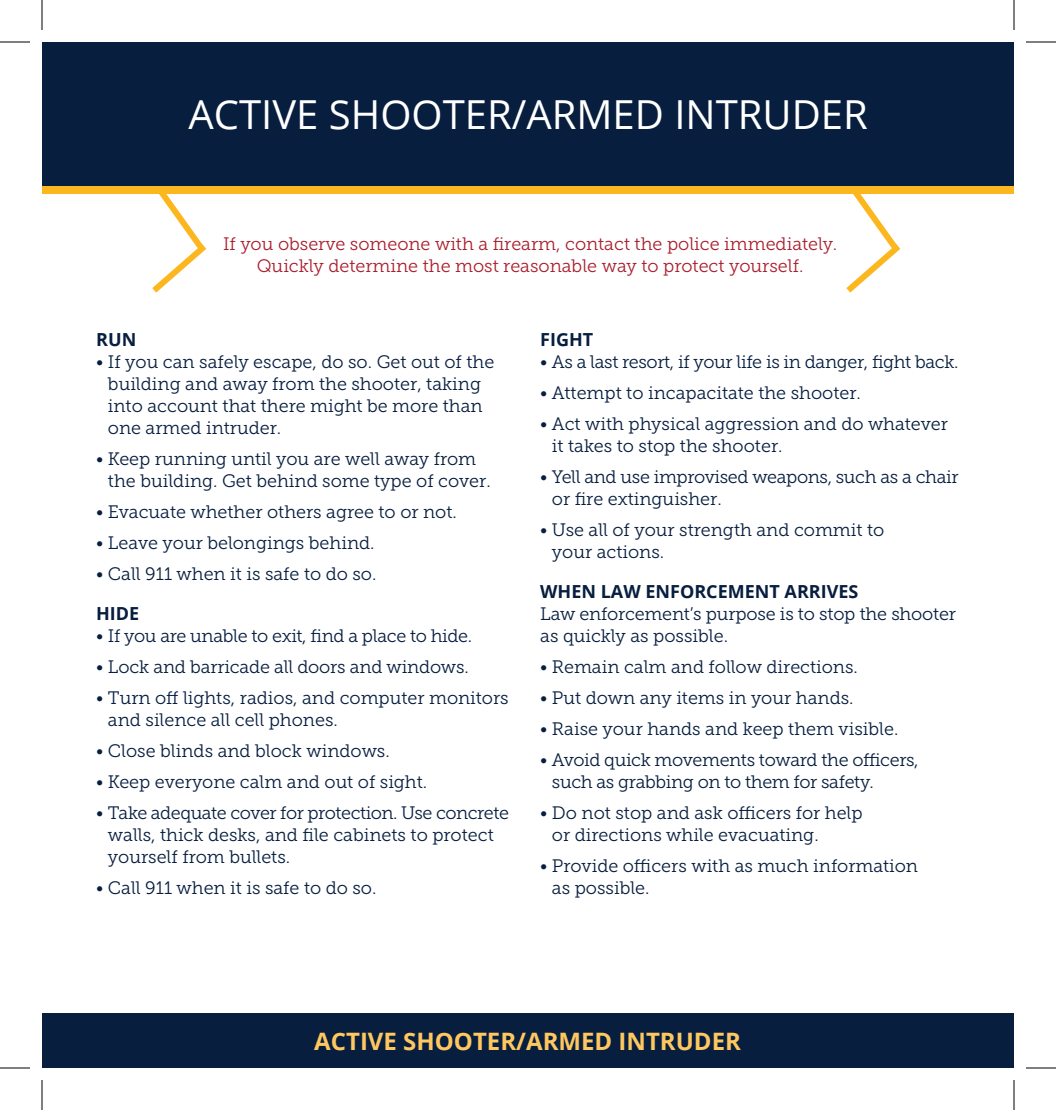
<style>
.page{position:relative;width:1056px;height:1110px;background:#fff}
.page>*{position:absolute;margin:0;border:0;box-sizing:border-box;transform-origin:0 0}
._1blue_heads{font:40px "Open Sans";color:#fff}
._1tab{font:700 24px "Open Sans";color:#fec75f}
._1body_copy{font:18px/22px "Museo Slab 300";color:#071e3f}
._1body_copy-2{font:18px/22px "Museo Slab 300";letter-spacing:-.02em;color:#071e3f}
._1body_copy-3{font:18px/22px "Museo Slab 300";color:#aa1e2d;text-align:center}
._1headline{font:700 18px "Open Sans";color:#071e3f}
</style>
<div class="page">
<div style="left:42px;top:1013px;width:972px;height:55px;background:#071e3f"></div>
<div style="left:42px;top:42px;width:972px;height:144px;background:#071e3f"></div>
<div style="left:42px;top:186px;width:972px;height:8px;background:#fcb71f"></div>
<svg style="left:152px;top:194px;width:55px;height:99px"></svg>
<svg style="left:846px;top:194px;width:55px;height:99px"></svg>
<hr style="left:0;top:42px;width:30px;height:1px;background:#000">
<hr style="left:1026px;top:42px;width:30px;height:1px;background:#000">
<hr style="left:0;top:1068px;width:30px;height:1px;background:#000">
<hr style="left:1026px;top:1068px;width:30px;height:1px;background:#000">
<hr style="left:42px;top:0;width:1px;height:30px;background:#000">
<hr style="left:42px;top:1080px;width:1px;height:30px;background:#000">
<hr style="left:1014px;top:0;width:1px;height:30px;background:#000">
<hr style="left:1014px;top:1080px;width:1px;height:30px;background:#000">
<p class="_1blue_heads" style="left:189px;top:88px;width:681px">ACTIVE SHOOTER/ARMED INTRUDER</p>
<p class="_1body_copy-3" style="left:223px;top:233px;width:616px">If you observe someone with a firearm, contact the police immediately.<br>Quickly determine the most reasonable way to protect yourself.</p>
<p class="_1headline" style="left:96px;top:327px;width:42px">RUN</p>
<p class="_1body_copy" style="left:108px;top:351px;width:388px;text-indent:-12px">• If you can safely escape, do so. Get out of the building and away from the shooter, taking into account that there might be more than one armed intruder.</p>
<p class="_1body_copy" style="left:108px;top:448px;width:384px;text-indent:-12px">• Keep running until you are well away from the building. Get behind some type of cover.</p>
<p class="_1body_copy" style="left:96px;top:501px;width:362px">• Evacuate whether others agree to or not.</p>
<p class="_1body_copy" style="left:96px;top:532px;width:280px">• Leave your belongings behind.</p>
<p class="_1body_copy" style="left:96px;top:563px;width:282px">• Call 911 when it is safe to do so.</p>
<p class="_1headline" style="left:96px;top:601px;width:45px">HIDE</p>
<p class="_1body_copy-2" style="left:96px;top:625px;width:377px">• If you are unable to exit, find a place to hide.</p>
<p class="_1body_copy" style="left:96px;top:656px;width:374px">• Lock and barricade all doors and windows.</p>
<p class="_1body_copy" style="left:108px;top:687px;width:402px;text-indent:-12px">• Turn off lights, radios, and computer monitors and silence all cell phones.</p>
<p class="_1body_copy" style="left:96px;top:740px;width:295px">• Close blinds and block windows.</p>
<p class="_1body_copy" style="left:96px;top:771px;width:332px">• Keep everyone calm and out of sight.</p>
<p class="_1body_copy" style="left:108px;top:802px;width:403px;text-indent:-12px">• Take adequate cover for protection. Use concrete walls, thick desks, and file cabinets to protect yourself from bullets.</p>
<p class="_1body_copy" style="left:96px;top:877px;width:282px">• Call 911 when it is safe to do so.</p>
<p class="_1headline" style="left:540px;top:327px;width:55px">FIGHT</p>
<p class="_1body_copy-2" style="left:540px;top:351px;width:420px">• As a last resort, if your life is in danger, fight back.</p>
<p class="_1body_copy" style="left:540px;top:382px;width:322px">• Attempt to incapacitate the shooter.</p>
<p class="_1body_copy" style="left:552px;top:413px;width:398px;text-indent:-12px">• Act with physical aggression and do whatever it takes to stop the shooter.</p>
<p class="_1body_copy-2" style="left:552px;top:466px;width:408px;text-indent:-12px">• Yell and use improvised weapons, such as a chair or fire extinguisher.</p>
<p class="_1body_copy" style="left:552px;top:519px;width:334px;text-indent:-12px">• Use all of your strength and commit to your actions.</p>
<p class="_1headline" style="left:540px;top:579px;width:320px">WHEN LAW ENFORCEMENT ARRIVES</p>
<p class="_1body_copy" style="left:540px;top:603px;width:417px">Law enforcement’s purpose is to stop the shooter as quickly as possible.</p>
<p class="_1body_copy" style="left:540px;top:656px;width:319px">• Remain calm and follow directions.</p>
<p class="_1body_copy" style="left:540px;top:687px;width:315px">• Put down any items in your hands.</p>
<p class="_1body_copy" style="left:540px;top:718px;width:360px">• Raise your hands and keep them visible.</p>
<p class="_1body_copy-2" style="left:552px;top:749px;width:368px;text-indent:-12px">• Avoid quick movements toward the officers, such as grabbing on to them for safety.</p>
<p class="_1body_copy" style="left:552px;top:802px;width:312px;text-indent:-12px">• Do not stop and ask officers for help or directions while evacuating.</p>
<p class="_1body_copy" style="left:552px;top:855px;width:368px;text-indent:-12px">• Provide officers with as much information as possible.</p>
<p class="_1tab" style="left:314px;top:1024px;width:428px">ACTIVE SHOOTER/ARMED INTRUDER</p>
</div>
